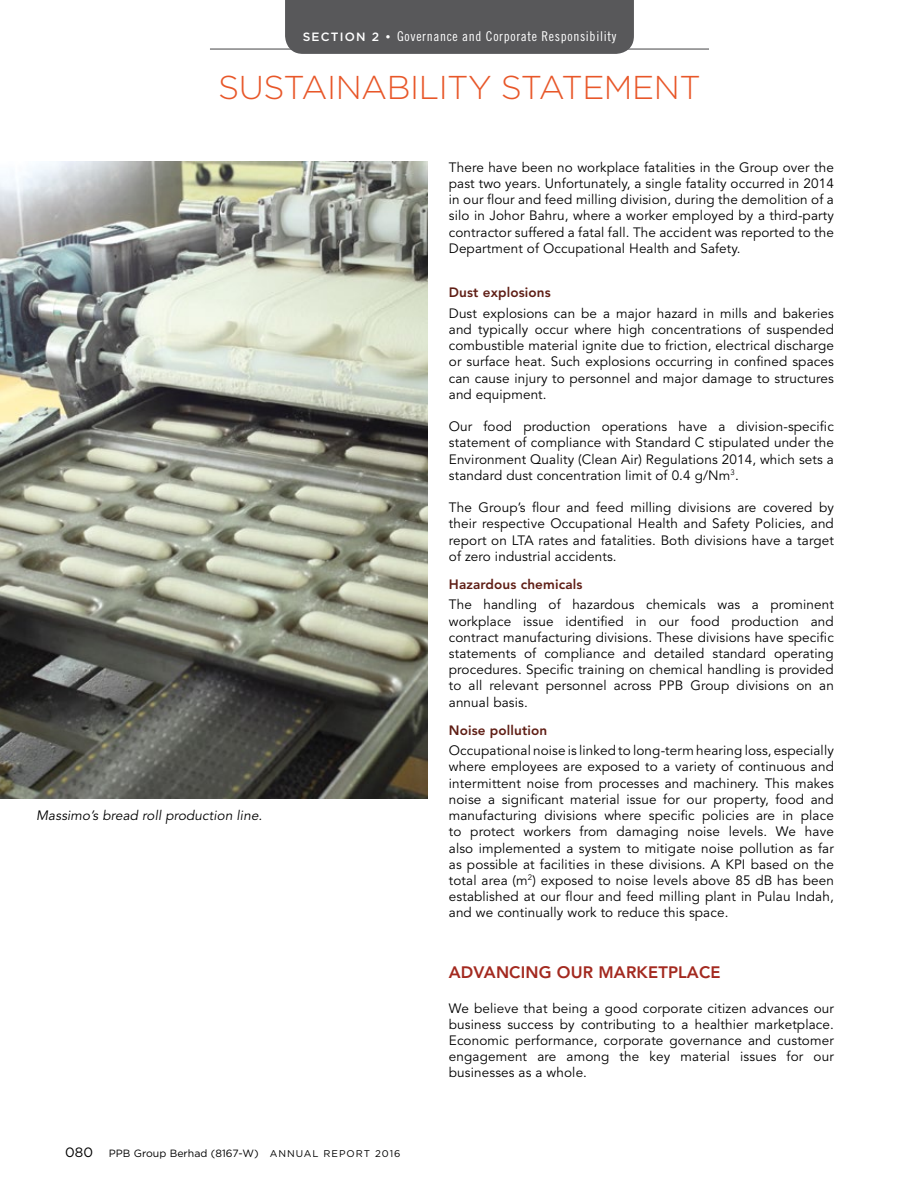
<style>
.page{position:relative;width:919px;height:1191px;background:#fff}
.page>*{position:absolute;margin:0;border:0;box-sizing:border-box;transform-origin:0 0}
.t1{font:300 33px "Gotham";letter-spacing:-.015em;color:#e85729}
.t2{font:800 16.5px "Avenir LT Std";letter-spacing:.01em;color:#a3291f}
.t3{font:13.5px/16.2px "Avenir LT Std";letter-spacing:.01em;color:#000;text-align:justify}
.t4{font:800 13.5px "Avenir LT Std";letter-spacing:.01em;color:#5f1e15}
.t5{font:13.5px "Trade Gothic LT Std Cn 18";letter-spacing:.05em;color:#fff}
.t6{font:italic 13.5px "Avenir LT Std";letter-spacing:.01em;color:#000}
.t7{font:13.5px "Gotham";color:#000}
.t8{font:10.5px "Gotham";letter-spacing:.005em;color:#000}
.s1{font-family:"Gotham";font-weight:500;font-size:12px}
.s2{font-size:9.75px}
</style>
<div class="page">
<img style="left:0;top:162px;width:427px;height:636px">
<div style="left:285px;top:0;width:349px;height:54px;background:#58585a"></div>
<hr style="left:210px;top:48px;width:499px;height:2px;background:#58585a">
<p class="t5" style="left:303px;top:29px;width:315px"><span class="s1">SECTION 2 •</span> Governance and Corporate Responsibility</p>
<h1 class="t1" style="left:218px;top:66px;width:484px">SUSTAINABILITY STATEMENT</h1>
<p class="t6" style="left:36px;top:807px;width:228px">Massimo’s bread roll production line.</p>
<p class="t7" style="left:65px;top:1143px;width:29px">080</p>
<p class="t8" style="left:109px;top:1146px;width:293px">PPB Group Berhad (8167-W) <span class="s2">ANNUAL REPORT 2016</span></p>
<p class="t3" style="left:449px;top:159px;width:386px">There have been no workplace fatalities in the Group over the past two years. Unfortunately, a single fatality occurred in 2014 in our flour and feed milling division, during the demolition of a silo in Johor Bahru, where a worker employed by a third-party contractor suffered a fatal fall. The accident was reported to the Department of Occupational Health and Safety.</p>
<p class="t4" style="left:449px;top:284px;width:103px">Dust explosions</p>
<p class="t3" style="left:449px;top:305px;width:386px">Dust explosions can be a major hazard in mills and bakeries and typically occur where high concentrations of suspended combustible material ignite due to friction, electrical discharge or surface heat. Such explosions occurring in confined spaces can cause injury to personnel and major damage to structures and equipment.</p>
<p class="t3" style="left:449px;top:419px;width:386px">Our food production operations have a division-specific statement of compliance with Standard C stipulated under the Environment Quality (Clean Air) Regulations 2014, which sets a standard dust concentration limit of 0.4 g/Nm<sup>3</sup>.</p>
<p class="t3" style="left:449px;top:500px;width:386px">The Group’s flour and feed milling divisions are covered by their respective Occupational Health and Safety Policies, and report on LTA rates and fatalities. Both divisions have a target of zero industrial accidents.</p>
<p class="t4" style="left:449px;top:576px;width:135px">Hazardous chemicals</p>
<p class="t3" style="left:449px;top:597px;width:386px">The handling of hazardous chemicals was a prominent workplace issue identified in our food production and contract manufacturing divisions. These divisions have specific statements of compliance and detailed standard operating procedures. Specific training on chemical handling is provided to all relevant personnel across PPB Group divisions on an annual basis.</p>
<p class="t4" style="left:449px;top:722px;width:100px">Noise pollution</p>
<p class="t3" style="left:449px;top:743px;width:386px">Occupational noise is linked to long-term hearing loss, especially where employees are exposed to a variety of continuous and intermittent noise from processes and machinery. This makes noise a significant material issue for our property, food and manufacturing divisions where specific policies are in place to protect workers from damaging noise levels. We have also implemented a system to mitigate noise pollution as far as possible at facilities in these divisions. A KPI based on the total area (m<sup>2</sup>) exposed to noise levels above 85 dB has been established at our flour and feed milling plant in Pulau Indah, and we continually work to reduce this space.</p>
<p class="t2" style="left:449px;top:962px;width:273px">ADVANCING OUR MARKETPLACE</p>
<p class="t3" style="left:449px;top:1000px;width:386px">We believe that being a good corporate citizen advances our business success by contributing to a healthier marketplace.<br>Economic performance, corporate governance and customer engagement are among the key material issues for our businesses as a whole.</p>
</div>
